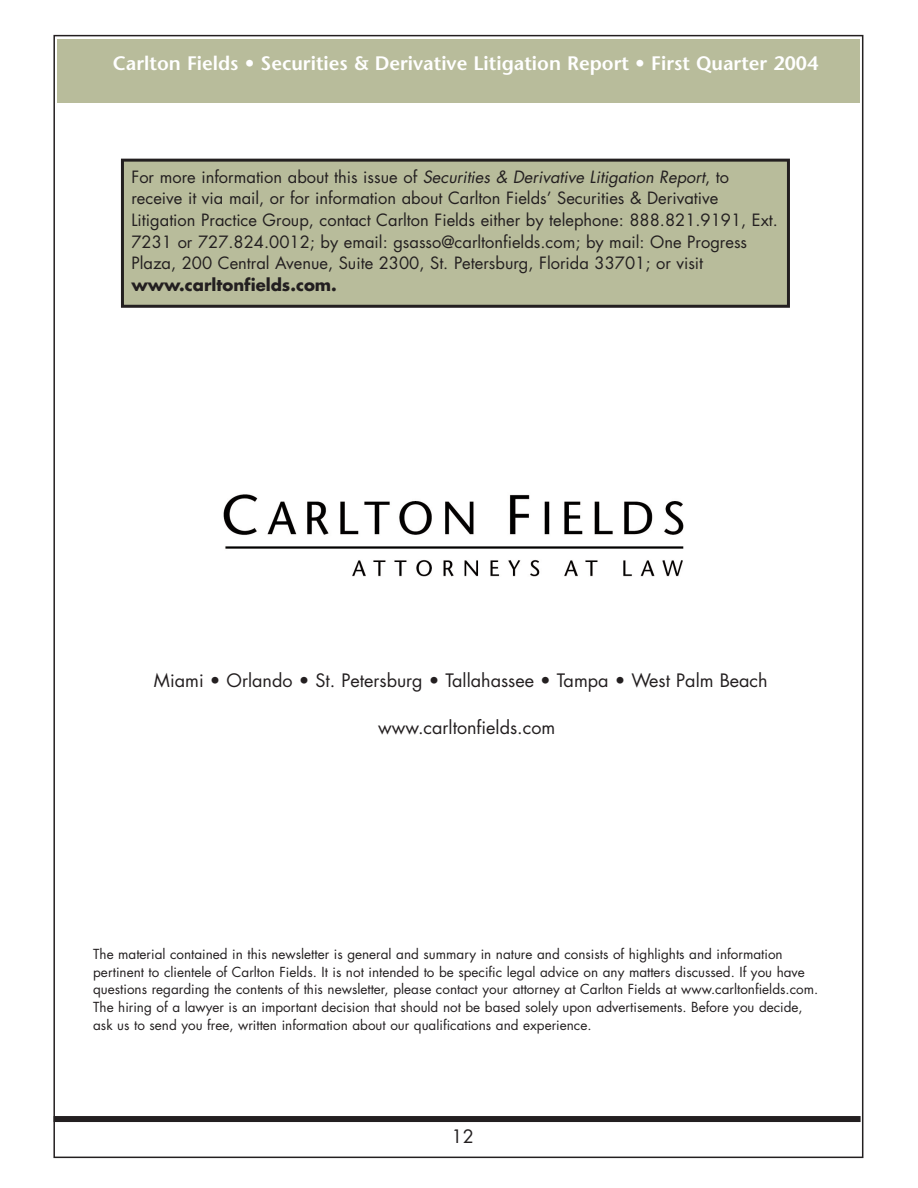
<style>
.page{position:relative;width:918px;height:1188px;background:#fff}
.page>*{position:absolute;margin:0;border:0;box-sizing:border-box;transform-origin:0 0}
.t1{font:600 19.5px "Stone Sans";color:#fff}
.t2{font:18px "Futura";color:#231f20}
.t3{font:16.5px/21.6px "Futura";color:#231f20}
.t4{font:700 16.5px "Futura";color:#231f20}
.t5{font:13.5px/17.7px "Futura";color:#231f20}
.s1{font-style:italic}
</style>
<div class="page">
<div style="left:54px;top:1116px;width:807px;height:6px;background:#231f20"></div>
<div style="left:57px;top:39px;width:802px;height:63px;background:#b8bc9b"></div>
<img style="left:223px;top:494px;width:461px;height:83px">
<div style="left:122px;top:160px;width:666px;height:146px;background:#b8bc9b"></div>
<div style="left:121px;top:159px;width:669px;height:149px;border:3px solid #231f20"></div>
<h1 class="t1" style="left:113px;top:55px;width:707px">Carlton Fields • Securities &amp; Derivative Litigation Report • First Quarter 2004</h1>
<p class="t3" style="left:131px;top:167px;width:648px">For more information about this issue of <span class="s1">Securities &amp; Derivative Litigation Report</span>, to receive it via mail, or for information about Carlton Fields’ Securities &amp; Derivative Litigation Practice Group, contact Carlton Fields either by telephone: 888.821.9191, Ext.<br>7231 or 727.824.0012; by email: gsasso@carltonfields.com; by mail: One Progress Plaza, 200 Central Avenue, Suite 2300, St. Petersburg, Florida 33701; or visit</p>
<p class="t4" style="left:131px;top:277px;width:207px">www.carltonfields.com.</p>
<h2 class="t2" style="left:154px;top:672px;width:615px">Miami • Orlando • St. Petersburg • Tallahassee • Tampa • West Palm Beach</h2>
<h2 class="t2" style="left:378px;top:719px;width:179px">www.carltonfields.com</h2>
<p class="t5" style="left:93px;top:946px;width:727px">The material contained in this newsletter is general and summary in nature and consists of highlights and information pertinent to clientele of Carlton Fields. It is not intended to be specific legal advice on any matters discussed. If you have questions regarding the contents of this newsletter, please contact your attorney at Carlton Fields at www.carltonfields.com.<br>The hiring of a lawyer is an important decision that should not be based solely upon advertisements. Before you decide, ask us to send you free, written information about our qualifications and experience.</p>
<h2 class="t2" style="left:452px;top:1128px;width:24px">12</h2>
</div>
